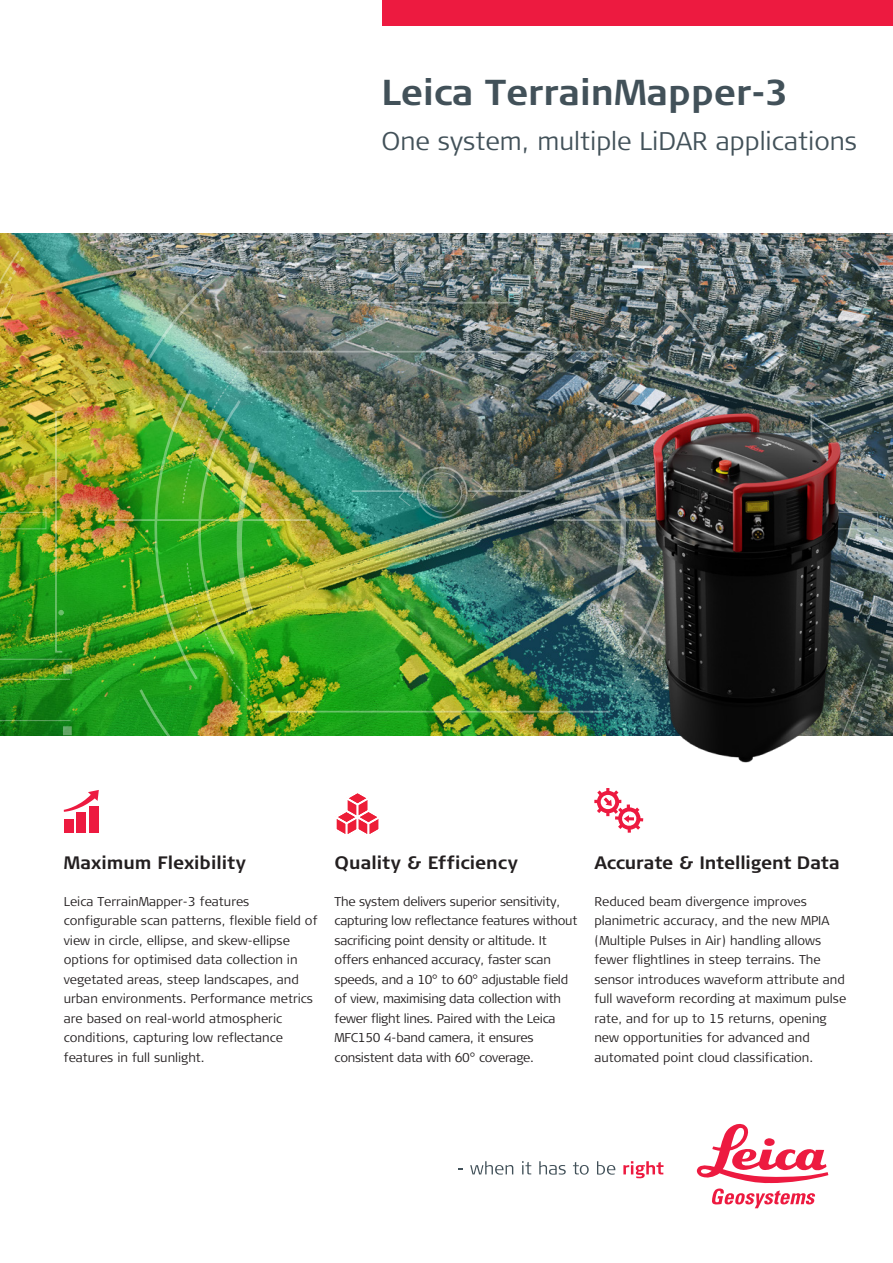
<style>
.page{position:relative;width:893px;height:1263px;background:#fff}
.page>*{position:absolute;margin:0;border:0;box-sizing:border-box;transform-origin:0 0}
.t1{font:700 36px "Signa Column";color:#425159}
.t2{font:300 25.5px "Signa Column";color:#425159}
.subhead{font:700 18px "Signa Column";color:#231f20}
._02_Body_Copy_Signa_Light_9_13{font:300 12.75px/19.5px "Signa Column";color:#231f20}
._02_Body_Copy_Signa_Light_9_13-2{font:300 12.75px/19.5px "Signa Column";letter-spacing:-.02em;color:#231f20}
</style>
<div class="page">
<svg style="left:597px;top:807px;width:46px;height:26px"></svg>
<img style="left:0;top:234px;width:893px;height:502px">
<div style="left:64px;top:820px;width:9px;height:13px;background:#ed1a40"></div>
<div style="left:77px;top:812px;width:9px;height:21px;background:#ed1a40"></div>
<div style="left:90px;top:806px;width:9px;height:27px;background:#ed1a40"></div>
<svg style="left:64px;top:790px;width:35px;height:22px"></svg>
<div style="left:383px;top:0;width:510px;height:26px;background:#ed1a40"></div>
<svg style="left:470px;top:1161px;width:43px;height:14px"></svg>
<svg style="left:522px;top:1161px;width:9px;height:13px"></svg>
<svg style="left:539px;top:1161px;width:27px;height:13px"></svg>
<svg style="left:573px;top:1162px;width:16px;height:13px"></svg>
<svg style="left:597px;top:1161px;width:18px;height:14px"></svg>
<svg style="left:623px;top:1161px;width:40px;height:17px"></svg>
<svg style="left:697px;top:1123px;width:131px;height:85px"></svg>
<svg style="left:336px;top:793px;width:43px;height:41px"></svg>
<hr style="left:107px;top:519px;width:204px;height:2px;background:#fff">
<svg style="left:98px;top:518px;width:4px;height:4px"></svg>
<svg style="left:58px;top:610px;width:6px;height:5px"></svg>
<svg style="left:0;top:512px;width:46px;height:17px"></svg>
<svg style="left:0;top:615px;width:16px;height:121px;background:#238816"></svg>
<img style="left:0;top:249px;width:24px;height:230px">
<hr style="left:0;top:659px;width:72px;height:1px;background:#f9f9f9">
<hr style="left:0;top:720px;width:70px;height:1px;background:#f9f9f9">
<hr style="left:0;top:679px;width:70px;height:1px;background:#f9f9f9">
<svg style="left:65px;top:667px;width:5px;height:5px"></svg>
<div style="left:63px;top:727px;width:8px;height:8px;background:#62a665"></div>
<img style="left:594px;top:354px;width:299px;height:453px">
<img style="left:137px;top:233px;width:595px;height:503px">
<img style="left:839px;top:249px;width:54px;height:238px">
<svg style="left:750px;top:589px;width:143px;height:152px;background:#303632"></svg>
<p class="t1" style="left:381px;top:69px;width:409px">Leica TerrainMapper-3</p>
<p class="t2" style="left:381px;top:124px;width:477px">One system, multiple LiDAR applications</p>
<p class="subhead" style="left:64px;top:851px;width:184px">Maximum Flexibility</p>
<p class="_02_Body_Copy_Signa_Light_9_13" style="left:64px;top:892px;width:255px">Leica TerrainMapper-3 features configurable scan patterns, flexible field of view in circle, ellipse, and skew-ellipse options for optimised data collection in vegetated areas, steep landscapes, and urban environments. Performance metrics are based on real-world atmospheric conditions, capturing low reflectance features in full sunlight.</p>
<p class="subhead" style="left:334px;top:851px;width:185px">Quality &amp; Efficiency</p>
<p class="_02_Body_Copy_Signa_Light_9_13-2" style="left:334px;top:892px;width:244px">The system delivers superior sensitivity, capturing low reflectance features without sacrificing point density or altitude. It offers enhanced accuracy, faster scan speeds, and a 10° to 60° adjustable field of view, maximising data collection with fewer flight lines. Paired with the Leica MFC150 4-band camera, it ensures consistent data with 60° coverage.</p>
<p class="subhead" style="left:594px;top:851px;width:247px">Accurate &amp; Intelligent Data</p>
<p class="_02_Body_Copy_Signa_Light_9_13" style="left:594px;top:892px;width:253px">Reduced beam divergence improves planimetric accuracy, and the new MPIA (Multiple Pulses in Air) handling allows fewer flightlines in steep terrains. The sensor introduces waveform attribute and full waveform recording at maximum pulse rate, and for up to 15 returns, opening new opportunities for advanced and automated point cloud classification.</p>
</div>
